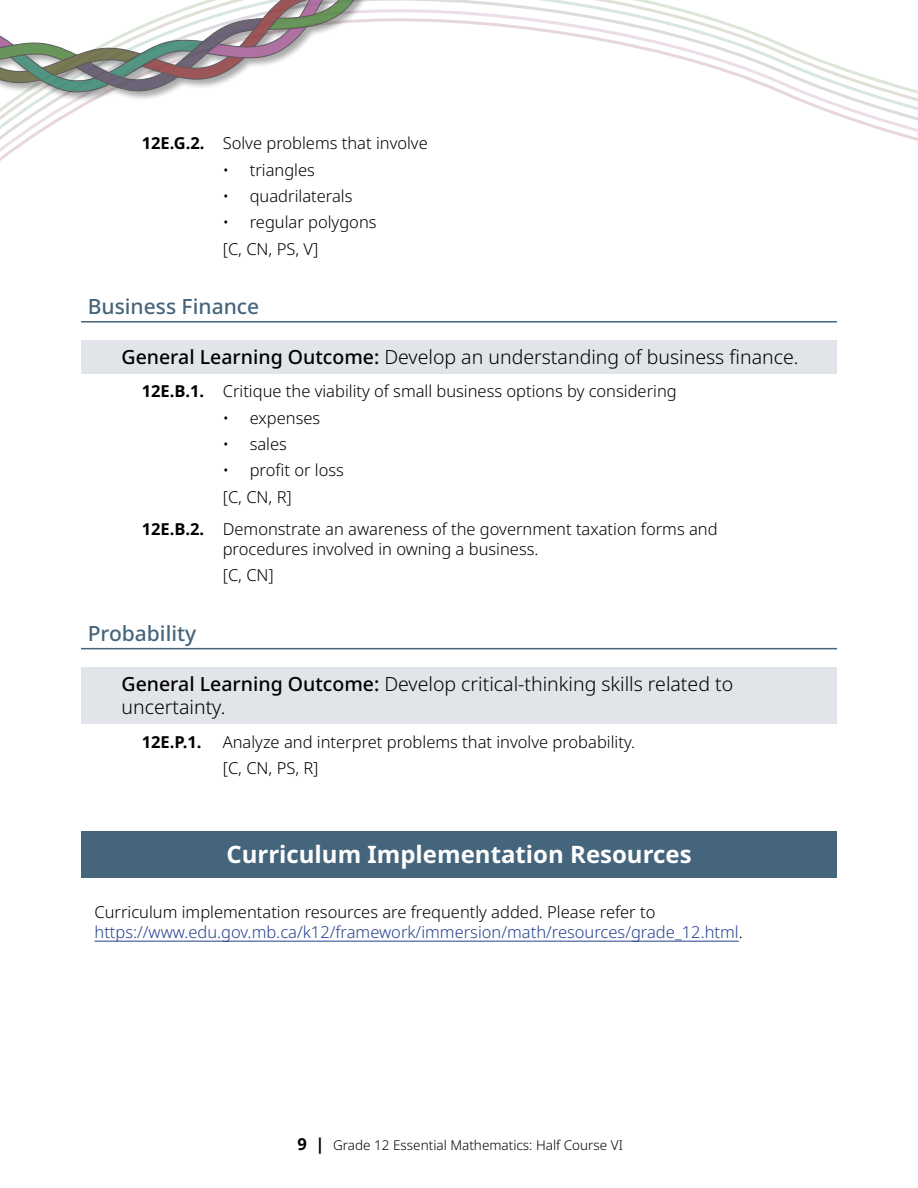
<style>
.page{position:relative;width:918px;height:1188px;background:#fff}
.page>*{position:absolute;margin:0;border:0;box-sizing:border-box;transform-origin:0 0}
.H2_White{font:700 24px "Noto Sans";color:#fff}
.Header_Outcomes{font:500 21px "Noto Sans";color:#45657d}
.GLO{font:300 19.5px/23.4px "Noto Sans";color:#000}
.Learning_Outcome{font:300 16.5px/19.8px "Noto Sans";color:#000}
.Paragraph{font:300 16.5px/19.8px "Noto Sans";color:#25408f}
.Learning_Outcome_End{font:300 16.5px "Noto Sans";color:#000}
.Learning_Outcome-2{font:700 16.5px "Noto Sans";color:#000}
.t1{font:300 13.5px "Noto Sans";color:#000}
.s1{font-weight:700}
.s2{font-weight:500}
.s3{color:#000}
.s4{font-weight:700;font-size:16.5px}
</style>
<div class="page">
<svg style="left:0;top:0;width:918px;height:161px"></svg>
<div style="left:0;top:0;width:515px;height:102px;background:#000;opacity:.4"></div>
<svg style="left:0;top:0;width:407px;height:96px"></svg>
<hr style="left:81px;top:321px;width:756px;height:2px;background:#45657d">
<div style="left:81px;top:340px;width:756px;height:33px;background:#e1e4e8"></div>
<hr style="left:81px;top:648px;width:756px;height:1px;background:#45657d">
<div style="left:81px;top:667px;width:756px;height:56px;background:#e1e4e8"></div>
<div style="left:81px;top:831px;width:756px;height:46px;background:#45657d"></div>
<hr style="left:94px;top:941px;width:645px;height:1px;background:#25408f">
<p class="Learning_Outcome" style="left:142px;top:134px;width:288px"><span class="s1">12E.G.2.</span> Solve problems that involve</p>
<p class="Learning_Outcome" style="left:223px;top:160px;width:94px">• triangles</p>
<p class="Learning_Outcome" style="left:223px;top:186px;width:131px">• quadrilaterals</p>
<p class="Learning_Outcome" style="left:223px;top:213px;width:155px">• regular polygons</p>
<p class="Learning_Outcome_End" style="left:223px;top:237px;width:97px">[C, CN, PS, V]</p>
<h3 class="Header_Outcomes" style="left:88px;top:292px;width:173px">Business Finance</h3>
<h4 class="GLO" style="left:122px;top:346px;width:679px"><span class="s2">General Learning Outcome:</span> Develop an understanding of business finance.</h4>
<p class="Learning_Outcome" style="left:142px;top:382px;width:536px"><span class="s1">12E.B.1.</span> Critique the viability of small business options by considering</p>
<p class="Learning_Outcome" style="left:223px;top:408px;width:99px">• expenses</p>
<p class="Learning_Outcome" style="left:223px;top:435px;width:66px">• sales</p>
<p class="Learning_Outcome" style="left:223px;top:461px;width:123px">• profit or loss</p>
<p class="Learning_Outcome_End" style="left:223px;top:485px;width:71px">[C, CN, R]</p>
<p class="Learning_Outcome" style="left:223px;top:520px;width:496px;text-indent:-81px"><span class="s1">12E.B.2.</span> Demonstrate an awareness of the government taxation forms and procedures involved in owning a business.</p>
<p class="Learning_Outcome_End" style="left:223px;top:564px;width:53px">[C, CN]</p>
<h3 class="Header_Outcomes" style="left:88px;top:619px;width:110px">Probability</h3>
<h4 class="GLO" style="left:122px;top:673px;width:613px"><span class="s2">General Learning Outcome:</span> Develop critical-thinking skills related to uncertainty.</h4>
<p class="Learning_Outcome-2" style="left:142px;top:730px;width:61px">12E.P.1.</p>
<p class="Learning_Outcome" style="left:223px;top:732px;width:414px">Analyze and interpret problems that involve probability.</p>
<p class="Learning_Outcome_End" style="left:223px;top:756px;width:97px">[C, CN, PS, R]</p>
<h2 class="H2_White" style="left:226px;top:838px;width:467px">Curriculum Implementation Resources</h2>
<p class="Paragraph" style="left:94px;top:903px;width:650px"><span class="s3">Curriculum implementation resources are frequently added. Please refer to </span>https://www.edu.gov.mb.ca/k12/framework/immersion/math/resources/grade_12.html<span class="s3">.</span></p>
<p class="t1" style="left:297px;top:1135px;width:327px"><span class="s4">9 |</span> Grade 12 Essential Mathematics: Half Course VI</p>
</div>
